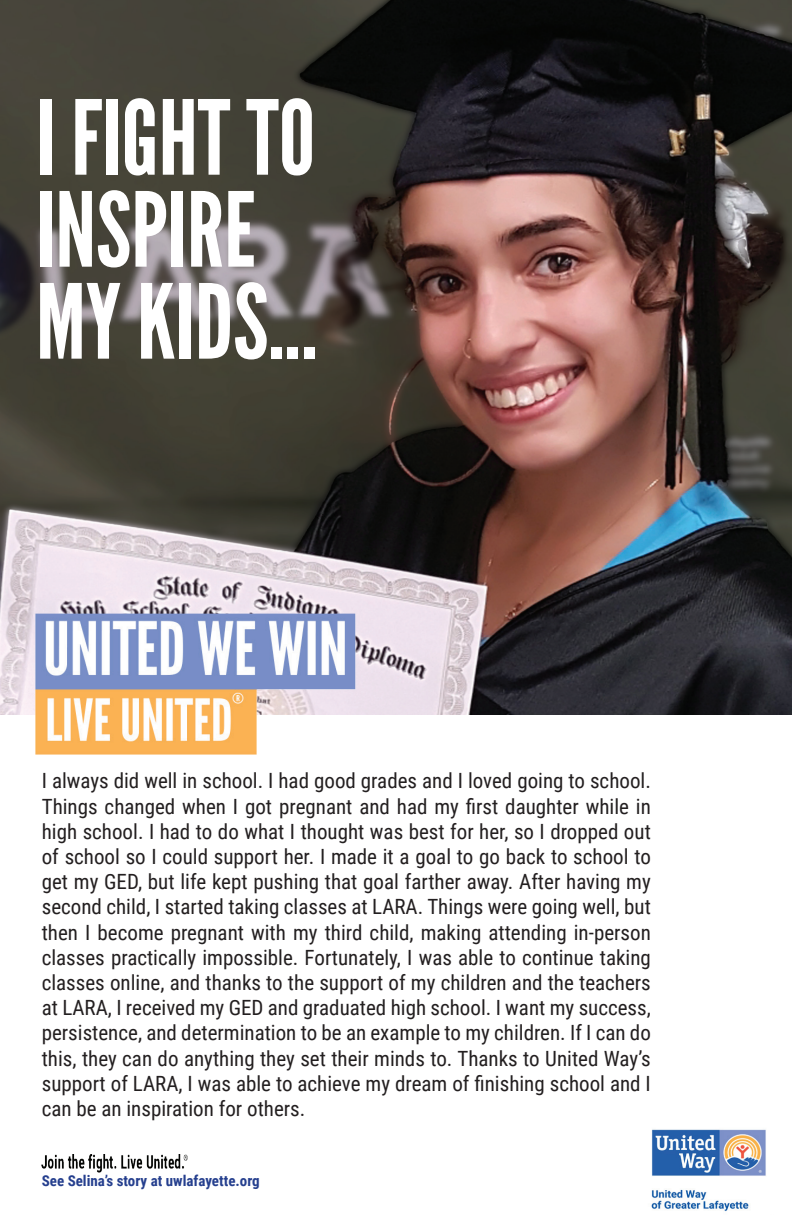
<style>
.page{position:relative;width:792px;height:1224px;background:#fff}
.page>*{position:absolute;margin:0;border:0;box-sizing:border-box;transform-origin:0 0}
.t1{font:103px/92px "League Gothic";color:#fff}
.t2{font:21px/25.2px "Roboto Condensed";color:#231f20;text-align:justify}
.t3{font:700 15px "Roboto Condensed";color:#253f8e}
</style>
<div class="page">
<img style="left:0;top:0;width:792px;height:715px">
<img style="left:42px;top:1155px;width:146px;height:18px">
<img style="left:33px;top:614px;width:630px;height:141px">
<img style="left:651px;top:1129px;width:115px;height:83px">
<h1 class="t1" style="left:36px;top:93px;width:283px">I FIGHT TO<br>INSPIRE<br>MY KIDS...</h1>
<p class="t2" style="left:42px;top:767px;width:611px">I always did well in school. I had good grades and I loved going to school.<br>Things changed when I got pregnant and had my first daughter while in high school. I had to do what I thought was best for her, so I dropped out of school so I could support her. I made it a goal to go back to school to get my GED, but life kept pushing that goal farther away. After having my second child, I started taking classes at LARA. Things were going well, but then I become pregnant with my third child, making attending in-person classes practically impossible. Fortunately, I was able to continue taking classes online, and thanks to the support of my children and the teachers at LARA, I received my GED and graduated high school. I want my success, persistence, and determination to be an example to my children. If I can do this, they can do anything they set their minds to. Thanks to United Way’s support of LARA, I was able to achieve my dream of finishing school and I can be an inspiration for others.</p>
<p class="t3" style="left:42px;top:1170px;width:220px">See Selina’s story at uwlafayette.org</p>
</div>
